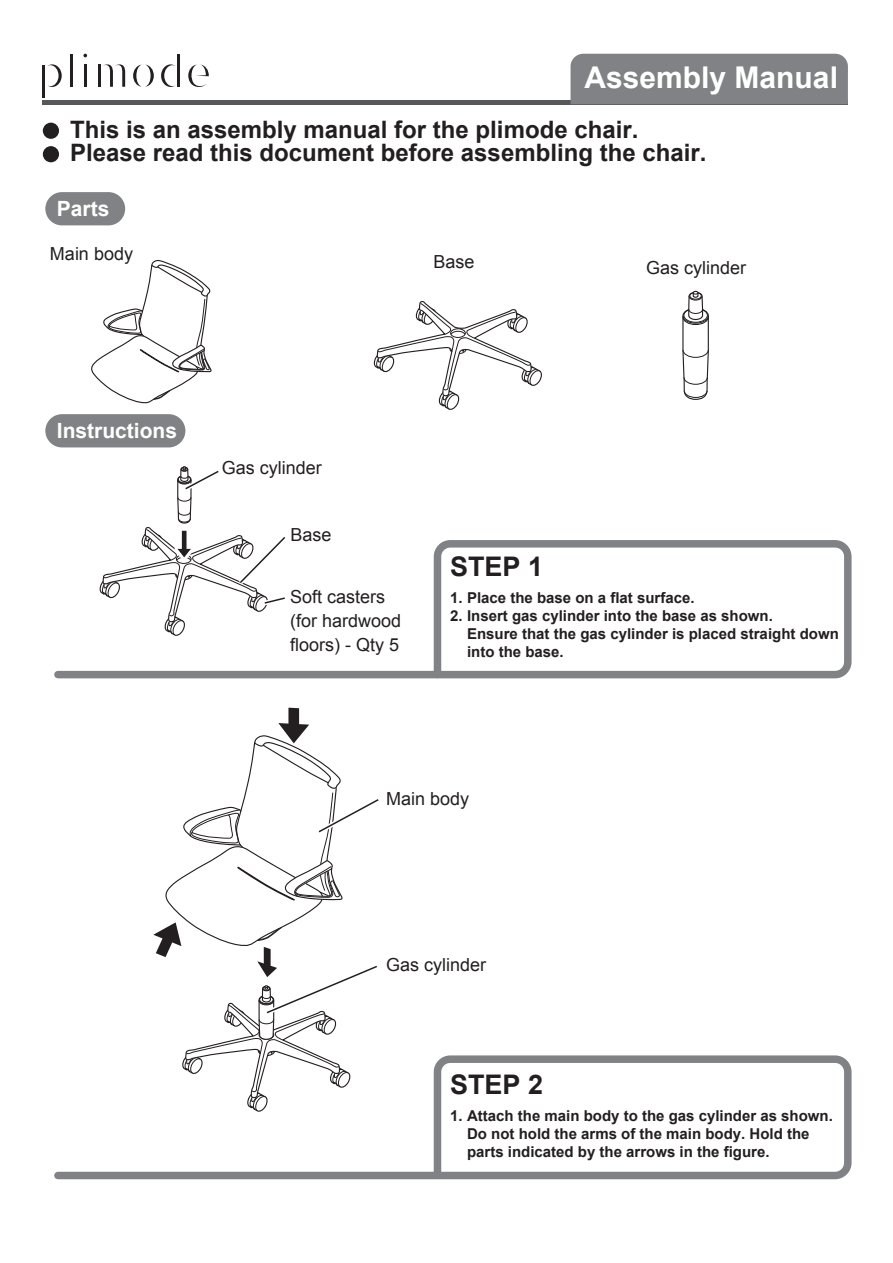
<style>
.page{position:relative;width:893px;height:1263px;background:#fff}
.page>*{position:absolute;margin:0;border:0;box-sizing:border-box;transform-origin:0 0}
.t1{font:700 30px "Arial";color:#fff}
.t2{font:700 27px "Arial";color:#231f20}
.t3{font:700 24px/23.5px "Arial";color:#231f20}
.t4{font:700 21px "Arial";color:#fff}
.t5{font:18px/24px "Arial";color:#231f20}
.t6{font:700 15px/18px "Arial";color:#231f20}
</style>
<div class="page">
<hr style="left:42px;top:100px;width:806px;height:4px;background:#57585a">
<div style="left:45px;top:192px;width:80px;height:33px;background:#808285;border-radius:17px"></div>
<div style="left:45px;top:414px;width:140px;height:33px;background:#808285;border-radius:17px"></div>
<div style="left:571px;top:54px;width:277px;height:50px;background:#808285"></div>
<div style="left:43px;top:123px;width:16px;height:16px;background:#231f20;border-radius:50%"></div>
<div style="left:43px;top:146px;width:16px;height:16px;background:#231f20;border-radius:50%"></div>
<svg style="left:54px;top:540px;width:798px;height:139px"></svg>
<svg style="left:54px;top:1055px;width:798px;height:125px"></svg>
<svg style="left:682px;top:290px;width:27px;height:110px"></svg>
<svg style="left:374px;top:301px;width:168px;height:109px"></svg>
<svg style="left:91px;top:260px;width:121px;height:144px"></svg>
<svg style="left:153px;top:708px;width:231px;height:404px"></svg>
<svg style="left:100px;top:466px;width:191px;height:170px"></svg>
<svg style="left:133px;top:65px;width:21px;height:22px"></svg>
<hr style="left:98px;top:65px;width:3px;height:22px;background:#231f20">
<svg style="left:103px;top:64px;width:22px;height:23px"></svg>
<svg style="left:188px;top:65px;width:21px;height:22px"></svg>
<svg style="left:161px;top:64px;width:14px;height:23px"></svg>
<hr style="left:177px;top:54px;width:3px;height:33px;background:#231f20">
<svg style="left:47px;top:64px;width:15px;height:23px"></svg>
<hr style="left:42px;top:65px;width:3px;height:33px;background:#231f20">
<hr style="left:70px;top:54px;width:3px;height:33px;background:#231f20">
<hr style="left:84px;top:65px;width:3px;height:22px;background:#231f20">
<svg style="left:83px;top:54px;width:4px;height:3px"></svg>
<h1 class="t1" style="left:585px;top:58px;width:255px">Assembly Manual</h1>
<h3 class="t3" style="left:70px;top:118px;width:638px">This is an assembly manual for the plimode chair.<br>Please read this document before assembling the chair.</h3>
<h3 class="t4" style="left:57px;top:194px;width:54px">Parts</h3>
<p class="t5" style="left:50px;top:242px;width:85px">Main body</p>
<p class="t5" style="left:433px;top:250px;width:43px">Base</p>
<p class="t5" style="left:646px;top:255px;width:102px">Gas cylinder</p>
<h3 class="t4" style="left:57px;top:416px;width:122px">Instructions</h3>
<p class="t5" style="left:222px;top:456px;width:102px">Gas cylinder</p>
<p class="t5" style="left:291px;top:523px;width:43px">Base</p>
<p class="t5" style="left:290px;top:585px;width:113px">Soft casters (for hardwood floors) - Qty 5</p>
<h2 class="t2" style="left:450px;top:549px;width:95px">STEP 1</h2>
<p class="t6" style="left:450px;top:589px;width:246px">1. Place the base on a flat surface.</p>
<p class="t6" style="left:467px;top:607px;width:373px;text-indent:-17px">2. Insert gas cylinder into the base as shown.<br>Ensure that the gas cylinder is placed straight down into the base.</p>
<p class="t5" style="left:386px;top:787px;width:85px">Main body</p>
<p class="t5" style="left:386px;top:953px;width:102px">Gas cylinder</p>
<h2 class="t2" style="left:450px;top:1066px;width:95px">STEP 2</h2>
<p class="t6" style="left:467px;top:1107px;width:367px;text-indent:-17px">1. Attach the main body to the gas cylinder as shown.<br>Do not hold the arms of the main body. Hold the parts indicated by the arrows in the figure.</p>
</div>
